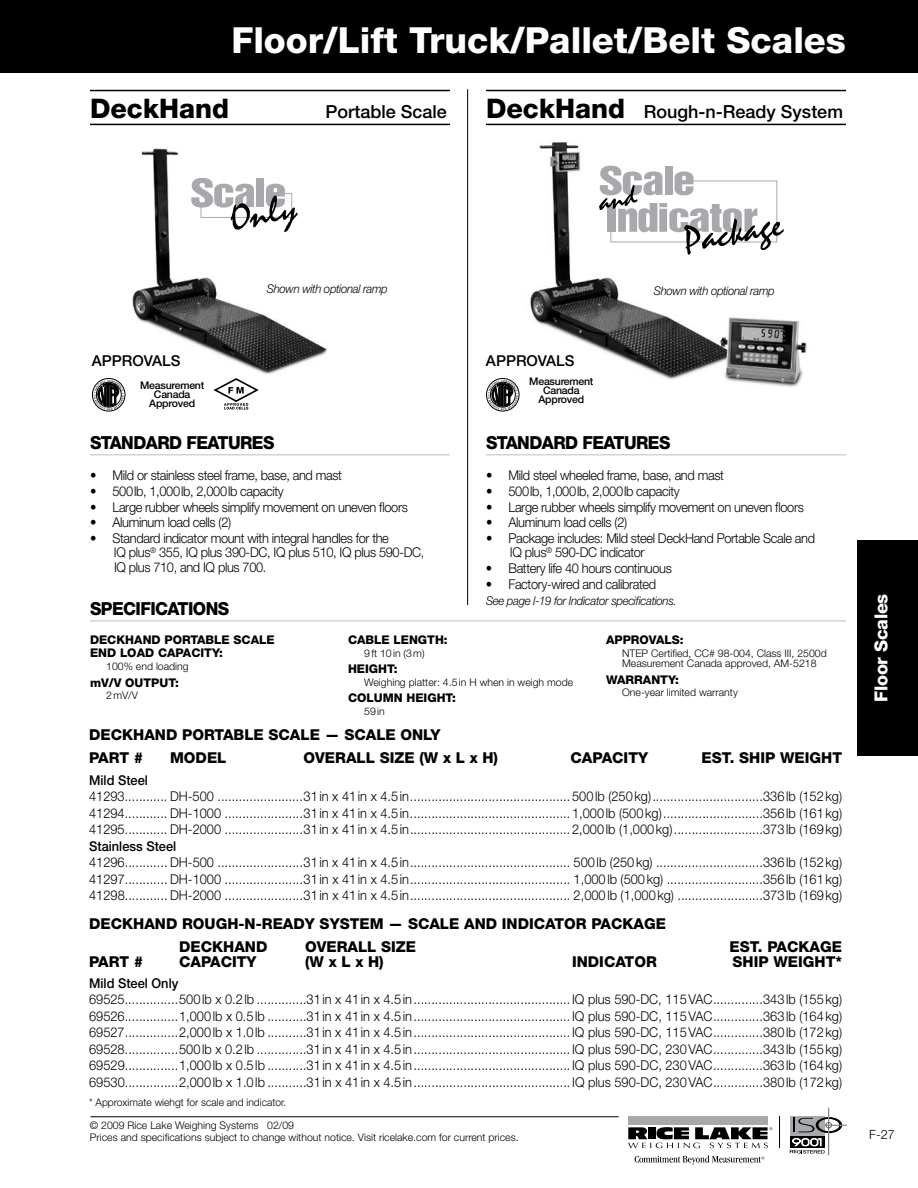
<style>
.page{position:relative;width:918px;height:1188px;background:#fff}
.page>*{position:absolute;margin:0;border:0;box-sizing:border-box;transform-origin:0 0}
.t1{font:800 36px "Helvetica Neue LT Std";color:#fff}
.t2{font:800 27px "Helvetica Neue LT Std";color:#000}
.t3{font:800 18px "Helvetica Neue LT Std";letter-spacing:-.03em;color:#000;scale:.95 1}
.t4{font:500 18px "Helvetica Neue LT Std";color:#000}
.t5{font:800 18px "Helvetica Neue LT Std";letter-spacing:-.015em;color:#fff}
.t6{font:800 15px/23.2px "Helvetica Neue LT Std";color:#000}
.t7{font:500 15px "Helvetica Neue LT Std";color:#000}
.t8{font:300 13.5px/16.5px "Helvetica Neue LT Std";letter-spacing:-.03em;color:#000;text-align:justify;scale:.95 1}
.t9{font:500 13.5px "Helvetica Neue LT Std";color:#000;scale:.95 1}
.t10{font:300 12.75px "Helvetica Neue LT Std";color:#000}
.t11{font:800 12px/13.5px "Helvetica Neue LT Std";color:#000}
.t12{font:italic 300 12px "Helvetica Neue LT Std";letter-spacing:-.03em;color:#000;scale:.95 1}
.t13{font:300 10.5px/12px "Helvetica Neue LT Std";color:#000}
.t14{font:500 10.5px/9px "Helvetica Neue LT Std";letter-spacing:-.02em;color:#000;text-align:center}
.t15{font:300 10.5px "Helvetica Neue LT Std";letter-spacing:.06em;color:#000}
.s1{font-weight:800;font-size:27px}
</style>
<div class="page">
<div style="left:0;top:0;width:918px;height:73px;background:#000"></div>
<div style="left:857px;top:540px;width:61px;height:216px;background:#000"></div>
<hr style="left:91px;top:1116px;width:528px;height:1px;background:#000">
<div style="left:628px;top:1116px;width:140px;height:9px;background:#a7a9ac"></div>
<svg style="left:635px;top:1155px;width:129px;height:10px"></svg>
<svg style="left:628px;top:1127px;width:144px;height:21px"></svg>
<svg style="left:790px;top:1108px;width:56px;height:48px"></svg>
<hr style="left:779px;top:1116px;width:1px;height:32px;background:#000">
<img style="left:530px;top:142px;width:277px;height:245px">
<img style="left:132px;top:148px;width:195px;height:226px">
<hr style="left:90px;top:90px;width:360px;height:1px;background:#000">
<hr style="left:90px;top:124px;width:360px;height:1px;background:#000">
<hr style="left:486px;top:90px;width:360px;height:1px;background:#000">
<hr style="left:486px;top:124px;width:360px;height:1px;background:#000">
<hr style="left:467px;top:89px;width:1px;height:516px;background:#000">
<svg style="left:191px;top:178px;width:107px;height:54px"></svg>
<svg style="left:599px;top:166px;width:185px;height:89px"></svg>
<hr style="left:90px;top:620px;width:756px;height:2px;background:#d1d3d4">
<hr style="left:90px;top:454px;width:360px;height:1px;background:#d1d3d4">
<hr style="left:486px;top:454px;width:360px;height:1px;background:#d1d3d4">
<div style="left:486px;top:378px;width:33px;height:33px;border:1px solid #000;border-radius:50%"></div>
<svg style="left:488px;top:380px;width:30px;height:30px"></svg>
<div style="left:92px;top:378px;width:33px;height:33px;border:1px solid #000;border-radius:50%"></div>
<svg style="left:94px;top:380px;width:30px;height:30px"></svg>
<svg style="left:213px;top:378px;width:46px;height:32px"></svg>
<h1 class="t1" style="left:231px;top:18px;width:616px">FLOOR/LIFT TRUCK/PALLET/BELT SCALES</h1>
<h2 class="t2" style="left:90px;top:93px;width:141px">DECKHAND</h2>
<h3 class="t4" style="left:326px;top:101px;width:123px">Portable Scale</h3>
<h3 class="t4" style="left:486px;top:101px;width:359px"><span class="s1">DECKHAND</span> Rough-n-Ready System</h3>
<p class="t7" style="left:92px;top:352px;width:90px">APPROVALS</p>
<p class="t14" style="left:140px;top:381px;width:66px">Measurement<br>Canada<br>Approved</p>
<p class="t12" style="left:267px;top:282px;width:129px">Shown with optional ramp</p>
<p class="t12" style="left:654px;top:283px;width:129px">Shown with optional ramp</p>
<p class="t7" style="left:486px;top:352px;width:90px">APPROVALS</p>
<p class="t14" style="left:529px;top:377px;width:66px">Measurement<br>Canada<br>Approved</p>
<h3 class="t3" style="left:90px;top:431px;width:194px">STANDARD FEATURES</h3>
<p class="t8" style="left:90px;top:467px;width:267px">• Mild or stainless steel frame, base, and mast</p>
<p class="t8" style="left:90px;top:483px;width:206px">• 500lb, 1,000lb, 2,000lb capacity</p>
<p class="t8" style="left:90px;top:498px;width:336px">• Large rubber wheels simplify movement on uneven floors</p>
<p class="t8" style="left:90px;top:514px;width:150px">• Aluminum load cells (2)</p>
<p class="t8" style="left:114px;top:531px;width:328px;line-height:14.2px;text-align:left;text-indent:-24px">• Standard indicator mount with integral handles for the<br>IQ plus<sup>®</sup> 355, IQ plus 390-DC, IQ plus 510, IQ plus 590-DC,<br>IQ plus 710, and IQ plus 700.</p>
<h3 class="t3" style="left:90px;top:598px;width:135px">SPECIFICATIONS</h3>
<h3 class="t3" style="left:486px;top:431px;width:194px">STANDARD FEATURES</h3>
<p class="t8" style="left:486px;top:467px;width:252px">• Mild steel wheeled frame, base, and mast</p>
<p class="t8" style="left:486px;top:483px;width:206px">• 500lb, 1,000lb, 2,000lb capacity</p>
<p class="t8" style="left:486px;top:498px;width:336px">• Large rubber wheels simplify movement on uneven floors</p>
<p class="t8" style="left:486px;top:514px;width:150px">• Aluminum load cells (2)</p>
<p class="t8" style="left:510px;top:531px;width:323px;line-height:14.2px;text-indent:-24px">• Package includes: Mild steel DeckHand Portable Scale and<br>IQ plus<sup>®</sup> 590-DC indicator</p>
<p class="t8" style="left:486px;top:560px;width:197px">• Battery life 40 hours continuous</p>
<p class="t8" style="left:486px;top:576px;width:181px">• Factory-wired and calibrated</p>
<p class="t12" style="left:486px;top:593px;width:202px">See page I-19 for Indicator specifications.</p>
<p class="t11" style="left:90px;top:633px;width:186px">DEC KHAND PORTABL E SCAL E<br>END LOAD CAPAC ITY:</p>
<p class="t13" style="left:106px;top:660px;width:84px">100% end loading</p>
<p class="t11" style="left:90px;top:676px;width:90px">MV/V OUTPUT:</p>
<p class="t13" style="left:106px;top:689px;width:33px">2mV/V</p>
<p class="t11" style="left:348px;top:633px;width:101px">CABLE LENGTH:</p>
<p class="t15" style="left:364px;top:646px;width:62px">9ft 10in (3m)</p>
<p class="t11" style="left:348px;top:662px;width:51px">HEIGHT:</p>
<p class="t13" style="left:364px;top:676px;width:211px">Weighing platter: 4.5in H when in weigh mode</p>
<p class="t11" style="left:348px;top:691px;width:110px">COLUMN HEIGHT:</p>
<p class="t13" style="left:364px;top:705px;width:22px">59in</p>
<p class="t11" style="left:606px;top:633px;width:79px">APP ROVALS :</p>
<p class="t13" style="left:622px;top:647px;width:206px;line-height:10.5px">NTEP Certified, CC# 98-004, Class III, 2500d<br>Measurement Canada approved, AM-5218</p>
<p class="t11" style="left:606px;top:673px;width:74px">WARRANTY:</p>
<p class="t13" style="left:622px;top:686px;width:117px">One-year limited warranty</p>
<p class="t6" style="left:89px;top:723px;width:353px">DEC KHAND PORTABL E SCAL E — SCAL E ONLY<br>PAR T # MO</p>
<p class="t6" style="left:196px;top:746px;width:54px">DEL OVERA</p>
<p class="t6" style="left:357px;top:746px;width:42px">LL SIZE</p>
<p class="t6" style="left:419px;top:746px;width:80px">(WX L XH)</p>
<p class="t6" style="left:571px;top:746px;width:93px">CAPACITYE</p>
<p class="t6" style="left:712px;top:746px;width:132px">ST. SHI P WEIGHT</p>
<p class="t9" style="left:89px;top:772px;width:64px">Mild Steel</p>
<p class="t8" style="left:89px;top:788px;width:794px">41293............ DH-500 ........................31in x 41in x 4.5in.............................................500lb (250kg)...............................336lb (152kg)<br>41294............ DH-1000 ......................31in x 41in x 4.5in.............................................1,000lb (500kg)............................356lb (161kg)<br>41295............ DH-2000 ......................31in x 41in x 4.5in.............................................2,000lb (1,000kg).........................373lb (169kg)</p>
<p class="t9" style="left:89px;top:838px;width:93px">Stainless Steel</p>
<p class="t8" style="left:89px;top:854px;width:794px">41296............ DH-500 ........................31in x 41in x 4.5in............................................. 500lb (250kg) ..............................336lb (152kg)<br>41297............ DH-1000 ......................31in x 41in x 4.5in............................................. 1,000lb (500kg) ...........................356lb (161kg)<br>41298............ DH-2000 ......................31in x 41in x 4.5in............................................. 2,000lb (1,000kg) ........................373lb (169kg)</p>
<p class="t6" style="left:179px;top:912px;width:489px;text-indent:-90px">DECKHAND ROUGH-N-READY SYSTEM — SCALE AND INDICATOR PACKAGE<br>DECKHA</p>
<p class="t6" style="left:245px;top:935px;width:48px">ND O</p>
<p class="t6" style="left:317px;top:935px;width:101px">VERALL SIZE</p>
<p class="t6" style="left:730px;top:935px;width:81px">EST. PACKAGE</p>
<p class="t6" style="left:89px;top:950px;width:56px">PAR T #</p>
<p class="t6" style="left:179px;top:950px;width:74px">CAPACITY</p>
<p class="t6" style="left:305px;top:950px;width:80px">(WX L XH)</p>
<p class="t6" style="left:572px;top:950px;width:71px">INDICATOR</p>
<p class="t6" style="left:733px;top:950px;width:53px">SHIP WEIGH</p>
<p class="t6" style="left:826px;top:950px;width:18px">T*</p>
<p class="t9" style="left:89px;top:975px;width:96px">Mild Steel Only</p>
<p class="t8" style="left:89px;top:991px;width:794px">69525...............500lb x 0.2lb ..............31in x 41in x 4.5in............................................IQ plus 590-DC, 115VAC..............343lb (155kg)<br>69526...............1,000lb x 0.5lb ...........31in x 41in x 4.5in............................................IQ plus 590-DC, 115VAC..............363lb (164kg)<br>69527...............2,000lb x 1.0lb ...........31in x 41in x 4.5in............................................IQ plus 590-DC, 115VAC..............380lb (172kg)<br>69528...............500lb x 0.2lb ..............31in x 41in x 4.5in............................................IQ plus 590-DC, 230VAC..............343lb (155kg)<br>69529...............1,000lb x 0.5lb ...........31in x 41in x 4.5in............................................IQ plus 590-DC, 230VAC..............363lb (164kg)<br>69530...............2,000lb x 1.0lb ...........31in x 41in x 4.5in............................................IQ plus 590-DC, 230VAC..............380lb (172kg)</p>
<p class="t13" style="left:89px;top:1096px;width:199px">* Approximate wiehgt for scale and indicator.</p>
<h3 class="t5" style="left:870px;top:702px;width:110px;rotate:-90deg">FLOOR SCALES</h3>
<p class="t13" style="left:90px;top:1119px;width:430px">© 2009 Rice Lake Weighing Systems 02/09<br>Prices and specifications subject to change without notice. Visit ricelake.com for current prices.</p>
<p class="t10" style="left:869px;top:1126px;width:27px">F-27</p>
</div>
